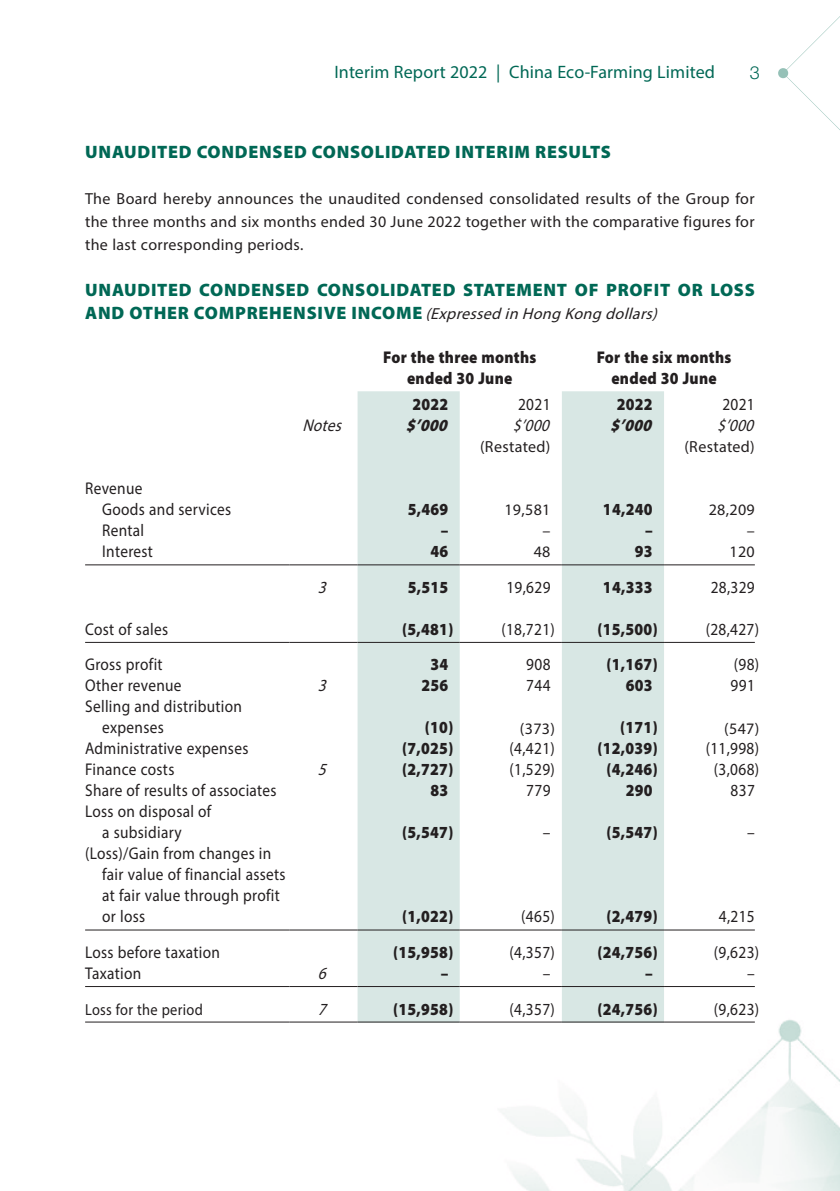
<style>
.page{position:relative;width:840px;height:1191px;background:#fff}
.page>*{position:absolute;margin:0;border:0;box-sizing:border-box;transform-origin:0 0}
.Heading_1{font:900 18px "Myriad Pro";letter-spacing:.04em;color:#006855}
.t1{font:18px "Myriad Pro";letter-spacing:.005em;color:#006855}
.t2{font:300 18px "Helvetica Neue LT Std";color:#006855}
.Body_Text{font:17px/21px "Myriad Pro";letter-spacing:.02em;color:#231f20;scale:.9 1}
.Body_Text-2{font:900 17px/21px "Myriad Pro";letter-spacing:.02em;color:#231f20;text-align:center;scale:.9 1}
.Body_Text-3{font:italic 17px "Myriad Pro";color:#231f20;scale:.9 1}
.Body_Text-4{font:italic 900 17px "Myriad Pro";color:#231f20;scale:.9 1}
.Body_Text-5{font:16px/23px "Myriad Pro";letter-spacing:.02em;color:#231f20;text-align:justify}
.Heading_1-2{font:italic 16px "Myriad Pro";color:#231f20}
.Body_Text-6{font:16px "Myriad Pro";letter-spacing:.02em;color:#231f20;scale:.9 1}
.s1{font-weight:900;font-style:normal;font-size:18px;color:#006855}
</style>
<div class="page">
<img style="left:85px;top:391px;width:754px;height:800px">
<svg style="left:778px;top:17px;width:61px;height:112px"></svg>
<svg style="left:357px;top:391px;width:306px;height:630px;fill:#d8e7e4"></svg>
<hr style="left:85px;top:564px;width:204px;height:1px;background:#231f20">
<hr style="left:289px;top:564px;width:68px;height:1px;background:#231f20">
<hr style="left:357px;top:564px;width:102px;height:1px;background:#231f20">
<hr style="left:459px;top:564px;width:102px;height:1px;background:#231f20">
<hr style="left:561px;top:564px;width:102px;height:1px;background:#231f20">
<hr style="left:663px;top:564px;width:91px;height:1px;background:#231f20">
<hr style="left:85px;top:642px;width:204px;height:1px;background:#231f20">
<hr style="left:289px;top:642px;width:68px;height:1px;background:#231f20">
<hr style="left:357px;top:642px;width:102px;height:1px;background:#231f20">
<hr style="left:459px;top:642px;width:102px;height:1px;background:#231f20">
<hr style="left:561px;top:642px;width:102px;height:1px;background:#231f20">
<hr style="left:663px;top:642px;width:91px;height:1px;background:#231f20">
<hr style="left:85px;top:929px;width:204px;height:1px;background:#231f20">
<hr style="left:289px;top:929px;width:68px;height:1px;background:#231f20">
<hr style="left:357px;top:929px;width:102px;height:1px;background:#231f20">
<hr style="left:459px;top:929px;width:102px;height:1px;background:#231f20">
<hr style="left:561px;top:929px;width:102px;height:1px;background:#231f20">
<hr style="left:663px;top:929px;width:91px;height:1px;background:#231f20">
<hr style="left:85px;top:986px;width:204px;height:1px;background:#231f20">
<hr style="left:289px;top:986px;width:68px;height:1px;background:#231f20">
<hr style="left:357px;top:986px;width:102px;height:1px;background:#231f20">
<hr style="left:459px;top:986px;width:102px;height:1px;background:#231f20">
<hr style="left:561px;top:986px;width:102px;height:1px;background:#231f20">
<hr style="left:663px;top:986px;width:91px;height:1px;background:#231f20">
<hr style="left:85px;top:1021px;width:204px;height:1px;background:#231f20">
<hr style="left:289px;top:1021px;width:68px;height:1px;background:#231f20">
<hr style="left:357px;top:1021px;width:102px;height:1px;background:#231f20">
<hr style="left:459px;top:1021px;width:102px;height:1px;background:#231f20">
<hr style="left:561px;top:1021px;width:102px;height:1px;background:#231f20">
<hr style="left:663px;top:1021px;width:91px;height:1px;background:#231f20">
<p class="t1" style="left:334px;top:61px;width:382px">Interim Report 2022 | China Eco-Farming Limited</p>
<p class="t2" style="left:749px;top:61px;width:12px">3</p>
<p class="Heading_1" style="left:85px;top:139px;width:527px">UNAUDITED CONDENSED CONSOLIDATED INTERIM RESULTS</p>
<p class="Body_Text-5" style="left:85px;top:186px;width:670px">The Board hereby announces the unaudited condensed consolidated results of the Group for the three months and six months ended 30 June 2022 together with the comparative figures for the last corresponding periods.</p>
<p class="Heading_1" style="left:85px;top:277px;width:670px">UNAUDITED CONDENSED CONSOLIDATED STATEMENT OF PROFIT OR LOSS</p>
<p class="Heading_1-2" style="left:85px;top:303px;width:578px"><span class="s1">A N D OT H E R CO M P R E H E N S I V E I N CO M E</span> (Expressed in Hong Kong dollars)</p>
<p class="Body_Text-2" style="left:383px;top:346px;width:172px">For the three months ended 30 June</p>
<p class="Body_Text-2" style="left:596px;top:346px;width:151px">For the six months ended 30 June</p>
<p class="Body_Text-2" style="left:412px;top:393px;width:41px">2022</p>
<p class="Body_Text" style="left:518px;top:394px;width:37px">2021</p>
<p class="Body_Text-2" style="left:616px;top:393px;width:41px">2022</p>
<p class="Body_Text" style="left:722px;top:394px;width:37px">2021</p>
<p class="Body_Text-3" style="left:302px;top:415px;width:50px">Notes</p>
<p class="Body_Text-4" style="left:406px;top:414px;width:53px">$’000</p>
<p class="Body_Text-3" style="left:512px;top:415px;width:47px">$’000</p>
<p class="Body_Text-4" style="left:610px;top:414px;width:53px">$’000</p>
<p class="Body_Text-3" style="left:716px;top:415px;width:47px">$’000</p>
<p class="Body_Text-5" style="left:480px;top:435px;width:72px">(Restated)</p>
<p class="Body_Text-5" style="left:684px;top:435px;width:72px">(Restated)</p>
<p class="Body_Text" style="left:85px;top:478px;width:65px">Revenue</p>
<p class="Body_Text" style="left:102px;top:499px;width:145px">Goods and services</p>
<p class="Body_Text-2" style="left:407px;top:498px;width:47px">5,469</p>
<p class="Body_Text-5" style="left:504px;top:498px;width:48px">19,581</p>
<p class="Body_Text-2" style="left:602px;top:498px;width:57px">14,240</p>
<p class="Body_Text-5" style="left:708px;top:498px;width:48px">28,209</p>
<p class="Body_Text" style="left:102px;top:520px;width:48px">Rental</p>
<p class="Body_Text-2" style="left:440px;top:519px;width:10px">–</p>
<p class="Body_Text-5" style="left:542px;top:519px;width:9px">–</p>
<p class="Body_Text-2" style="left:644px;top:519px;width:10px">–</p>
<p class="Body_Text-5" style="left:746px;top:519px;width:9px">–</p>
<p class="Body_Text" style="left:102px;top:541px;width:58px">Interest</p>
<p class="Body_Text-2" style="left:430px;top:540px;width:21px">46</p>
<p class="Body_Text-5" style="left:533px;top:540px;width:18px">48</p>
<p class="Body_Text-2" style="left:634px;top:540px;width:21px">93</p>
<p class="Body_Text-5" style="left:729px;top:540px;width:27px">120</p>
<p class="Body_Text-3" style="left:317px;top:576px;width:16px">3</p>
<p class="Body_Text-2" style="left:407px;top:576px;width:47px">5,515</p>
<p class="Body_Text" style="left:506px;top:576px;width:50px">19,629</p>
<p class="Body_Text-2" style="left:602px;top:576px;width:57px">14,333</p>
<p class="Body_Text" style="left:710px;top:576px;width:50px">28,329</p>
<p class="Body_Text" style="left:85px;top:618px;width:94px">Cost of sales</p>
<p class="Body_Text-2" style="left:402px;top:618px;width:58px">(5,481)</p>
<p class="Body_Text" style="left:501px;top:618px;width:61px">(18,721)</p>
<p class="Body_Text-2" style="left:597px;top:618px;width:69px">(15,500)</p>
<p class="Body_Text" style="left:705px;top:618px;width:61px">(28,427)</p>
<p class="Body_Text" style="left:85px;top:654px;width:88px">Gross profit</p>
<p class="Body_Text-2" style="left:430px;top:653px;width:21px">34</p>
<p class="Body_Text" style="left:526px;top:654px;width:28px">908</p>
<p class="Body_Text-2" style="left:606px;top:653px;width:58px">(1,167)</p>
<p class="Body_Text" style="left:733px;top:654px;width:30px">(98)</p>
<p class="Body_Text" style="left:85px;top:675px;width:109px">Other revenue</p>
<p class="Body_Text-3" style="left:317px;top:675px;width:16px">3</p>
<p class="Body_Text-2" style="left:421px;top:674px;width:31px">256</p>
<p class="Body_Text" style="left:526px;top:675px;width:28px">744</p>
<p class="Body_Text-2" style="left:625px;top:674px;width:31px">603</p>
<p class="Body_Text" style="left:730px;top:675px;width:28px">991</p>
<p class="Body_Text" style="left:102px;top:696px;width:157px;text-indent:-17px">Selling and distribution expenses</p>
<p class="Body_Text-2" style="left:424px;top:716px;width:33px">(10)</p>
<p class="Body_Text-5" style="left:519px;top:716px;width:37px">(373)</p>
<p class="Body_Text-2" style="left:619px;top:716px;width:43px">(171)</p>
<p class="Body_Text-5" style="left:723px;top:716px;width:37px">(547)</p>
<p class="Body_Text" style="left:85px;top:738px;width:183px">Administrative expenses</p>
<p class="Body_Text-2" style="left:402px;top:737px;width:58px">(7,025)</p>
<p class="Body_Text" style="left:509px;top:738px;width:52px">(4,421)</p>
<p class="Body_Text-2" style="left:597px;top:737px;width:69px">(12,039)</p>
<p class="Body_Text" style="left:705px;top:738px;width:61px">(11,998)</p>
<p class="Body_Text" style="left:85px;top:759px;width:101px">Finance costs</p>
<p class="Body_Text-3" style="left:317px;top:759px;width:16px">5</p>
<p class="Body_Text-2" style="left:402px;top:758px;width:58px">(2,727)</p>
<p class="Body_Text" style="left:509px;top:759px;width:52px">(1,529)</p>
<p class="Body_Text-2" style="left:606px;top:758px;width:58px">(4,246)</p>
<p class="Body_Text" style="left:713px;top:759px;width:52px">(3,068)</p>
<p class="Body_Text" style="left:85px;top:780px;width:214px">Share of results of associates</p>
<p class="Body_Text-2" style="left:430px;top:779px;width:21px">83</p>
<p class="Body_Text" style="left:526px;top:780px;width:28px">779</p>
<p class="Body_Text-2" style="left:625px;top:779px;width:31px">290</p>
<p class="Body_Text" style="left:730px;top:780px;width:28px">837</p>
<p class="Body_Text" style="left:102px;top:801px;width:123px;text-indent:-17px">Loss on disposal of a subsidiary</p>
<p class="Body_Text-2" style="left:402px;top:821px;width:58px">(5,547)</p>
<p class="Body_Text" style="left:542px;top:822px;width:10px">–</p>
<p class="Body_Text-2" style="left:606px;top:821px;width:58px">(5,547)</p>
<p class="Body_Text" style="left:746px;top:822px;width:10px">–</p>
<p class="Body_Text" style="left:102px;top:843px;width:205px;text-indent:-17px">(Loss)/Gain from changes in fair value of financial assets at fair value through profit or loss</p>
<p class="Body_Text-2" style="left:402px;top:905px;width:58px">(1,022)</p>
<p class="Body_Text" style="left:521px;top:906px;width:39px">(465)</p>
<p class="Body_Text-2" style="left:606px;top:905px;width:58px">(2,479)</p>
<p class="Body_Text" style="left:718px;top:906px;width:41px">4,215</p>
<p class="Body_Text" style="left:85px;top:941px;width:151px">Loss before taxation</p>
<p class="Body_Text-2" style="left:393px;top:941px;width:69px">(15,958)</p>
<p class="Body_Text" style="left:509px;top:941px;width:52px">(4,357)</p>
<p class="Body_Text-2" style="left:597px;top:941px;width:69px">(24,756)</p>
<p class="Body_Text" style="left:713px;top:941px;width:52px">(9,623)</p>
<p class="Body_Text" style="left:85px;top:962px;width:64px">Taxation</p>
<p class="Body_Text-3" style="left:317px;top:962px;width:16px">6</p>
<p class="Body_Text-2" style="left:440px;top:962px;width:10px">–</p>
<p class="Body_Text" style="left:542px;top:962px;width:10px">–</p>
<p class="Body_Text-2" style="left:644px;top:962px;width:10px">–</p>
<p class="Body_Text" style="left:746px;top:962px;width:10px">–</p>
<p class="Body_Text-6" style="left:85px;top:999px;width:132px">Loss for the period</p>
<p class="Body_Text-3" style="left:317px;top:998px;width:16px">7</p>
<p class="Body_Text-2" style="left:393px;top:997px;width:69px">(15,958)</p>
<p class="Body_Text" style="left:509px;top:998px;width:52px">(4,357)</p>
<p class="Body_Text-2" style="left:597px;top:997px;width:69px">(24,756)</p>
<p class="Body_Text" style="left:713px;top:998px;width:52px">(9,623)</p>
</div>
